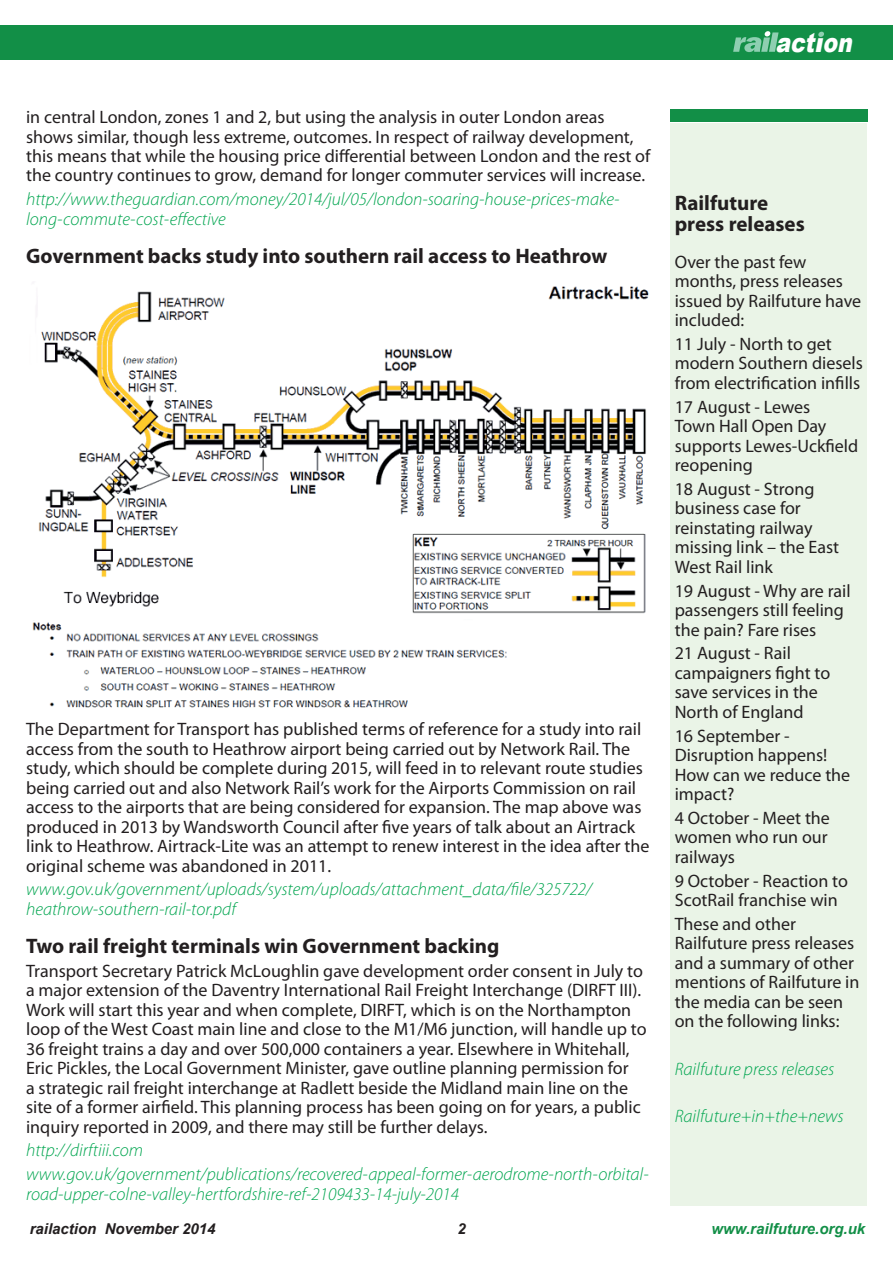
<style>
.page{position:relative;width:893px;height:1263px;background:#fff}
.page>*{position:absolute;margin:0;border:0;box-sizing:border-box;transform-origin:0 0}
.t1{font:italic 900 26.7px "Arial";color:#fff;scale:.81 1}
.t2{font:700 21px/21px "Myriad Pro";color:#231f20}
.t3{font:18px/19.5px "Myriad Pro";color:#231f20}
.t4{font:italic 300 18px/19.5px "Myriad Pro";color:#00a54f}
.t5{font:italic 700 15px "Arial";color:#231f20}
.t6{font:italic 700 15px "Arial";color:#128f47}
</style>
<div class="page">
<div style="left:0;top:26px;width:893px;height:34px;background:#128f47"></div>
<svg style="left:733px;top:31px;width:46px;height:21px"></svg>
<svg style="left:818px;top:32px;width:6px;height:5px"></svg>
<div style="left:670px;top:123px;width:197px;height:1082px;background:#eaf4e7"></div>
<div style="left:670px;top:109px;width:197px;height:13px;background:#128f47"></div>
<img style="left:32px;top:286px;width:617px;height:422px">
<h1 class="t1" style="left:775px;top:23px;width:104px">action</h1>
<p class="t3" style="left:26px;top:107px;width:626px">in central London, zones 1 and 2, but using the analysis in outer London areas shows similar, though less extreme, outcomes. In respect of railway development, this means that while the housing price differential between London and the rest of the country continues to grow, demand for longer commuter services will increase.</p>
<p class="t4" style="left:26px;top:190px;width:595px">http://www.theguardian.com/money/2014/jul/05/london-soaring-house-prices-make&shy;long-commute-cost-effective</p>
<p class="t2" style="left:26px;top:244px;width:583px">Government backs study into southern rail access to Heathrow</p>
<p class="t2" style="left:675px;top:192px;width:132px">Railfuture press releases</p>
<p class="t3" style="left:675px;top:252px;width:188px">Over the past few months, press releases issued by Railfuture have included:</p>
<p class="t3" style="left:675px;top:334px;width:190px">11 July - North to get modern Southern diesels from electrification infills</p>
<p class="t3" style="left:675px;top:397px;width:185px">17 August - Lewes<br>Town Hall Open Day supports Lewes-Uckfield reopening</p>
<p class="t3" style="left:675px;top:479px;width:166px">18 August - Strong business case for reinstating railway missing link – the East<br>West Rail link</p>
<p class="t3" style="left:675px;top:580px;width:177px">19 August - Why are rail passengers still feeling the pain? Fare rises</p>
<p class="t3" style="left:675px;top:643px;width:157px">21 August - Rail campaigners fight to save services in the<br>North of England</p>
<p class="t3" style="left:675px;top:725px;width:177px">16 September -<br>Disruption happens!<br>How can we reduce the impact?</p>
<p class="t3" style="left:675px;top:808px;width:157px">4 October - Meet the women who run our railways</p>
<p class="t3" style="left:675px;top:870px;width:175px">9 October - Reaction to<br>ScotRail franchise win</p>
<p class="t3" style="left:675px;top:914px;width:186px">These and other<br>Railfuture press releases and a summary of other mentions of Railfuture in the media can be seen on the following links:</p>
<p class="t4" style="left:675px;top:1059px;width:161px">Railfuture press releases</p>
<p class="t4" style="left:675px;top:1107px;width:171px">Railfuture+in+the+news</p>
<p class="t3" style="left:26px;top:719px;width:625px">The Department for Transport has published terms of reference for a study into rail access from the south to Heathrow airport being carried out by Network Rail. The study, which should be complete during 2015, will feed in to relevant route studies being carried out and also Network Rail’s work for the Airports Commission on rail access to the airports that are being considered for expansion. The map above was produced in 2013 by Wandsworth Council after five years of talk about an Airtrack link to Heathrow. Airtrack-Lite was an attempt to renew interest in the idea after the original scheme was abandoned in 2011.</p>
<p class="t4" style="left:26px;top:880px;width:568px">www.gov.uk/government/uploads/system/uploads/attachment_data/file/325722/ heathrow-southern-rail-tor.pdf</p>
<p class="t2" style="left:26px;top:935px;width:475px">Two rail freight terminals win Government backing</p>
<p class="t3" style="left:26px;top:960px;width:622px">Transport Secretary Patrick McLoughlin gave development order consent in July to a major extension of the Daventry International Rail Freight Interchange (DIRFT III).<br>Work will start this year and when complete, DIRFT, which is on the Northampton loop of the West Coast main line and close to the M1/M6 junction, will handle up to 36 freight trains a day and over 500,000 containers a year. Elsewhere in Whitehall, Eric Pickles, the Local Government Minister, gave outline planning permission for<br>a strategic rail freight interchange at Radlett beside the Midland main line on the site of a former airfield. This planning process has been going on for years, a public inquiry reported in 2009, and there may still be further delays.</p>
<p class="t4" style="left:26px;top:1139px;width:624px;line-height:23.7px">http://dirftiii.com www.gov.uk/government/publications/recovered-appeal-former-aerodrome-north-orbital-</p>
<p class="t4" style="left:26px;top:1184px;width:435px">road-upper-colne-valley-hertfordshire-ref-2109433-14-july-2014</p>
<p class="t5" style="left:30px;top:1219px;width:187px">railaction November 2014</p>
<p class="t5" style="left:457px;top:1219px;width:10px">2</p>
<p class="t6" style="left:712px;top:1219px;width:155px">www.railfuture.org.uk</p>
</div>
